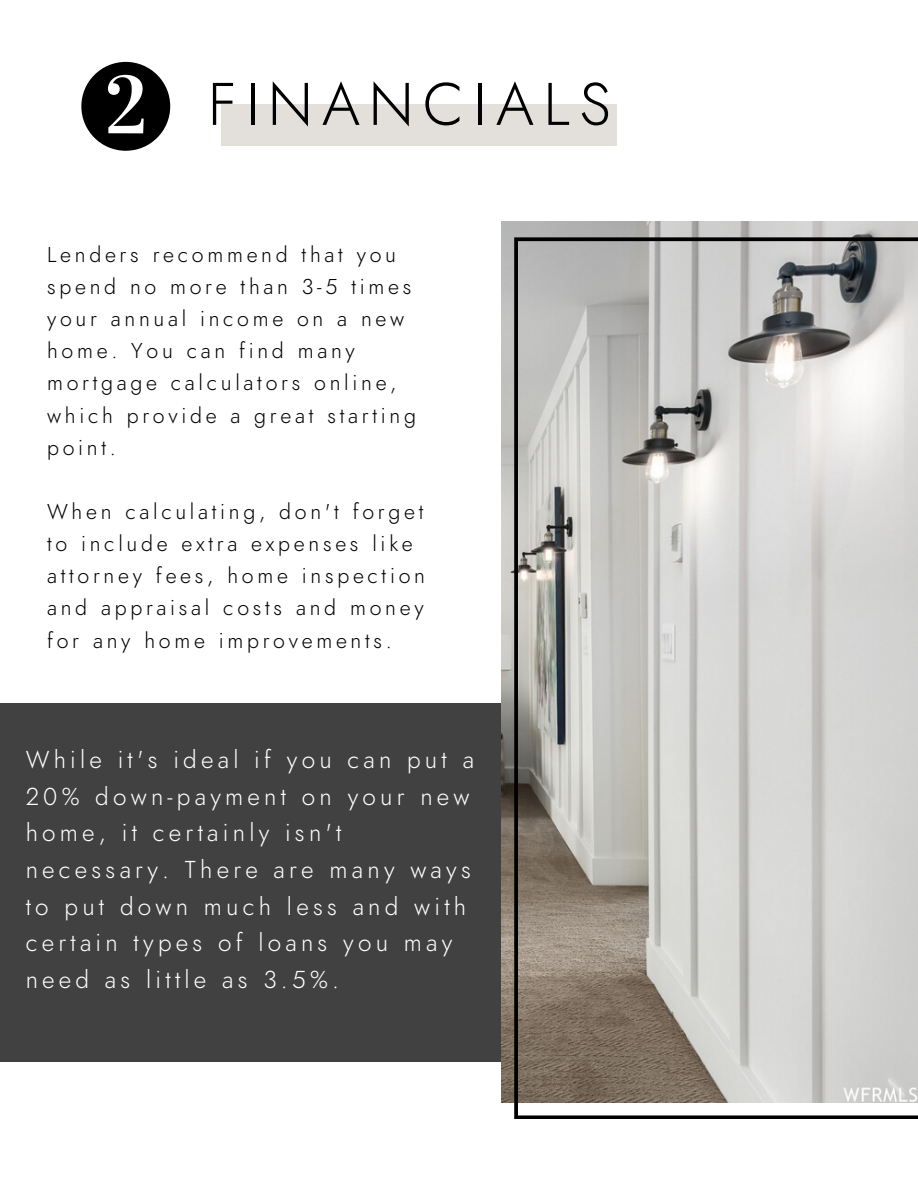
<style>
.page{position:relative;width:918px;height:1188px;background:#fff}
.page>*{position:absolute;margin:0;border:0;box-sizing:border-box;transform-origin:0 0}
.t1{font:300 60px "Jost";letter-spacing:.155em;color:#000}
.t2{font:300 24.45px/36.6px "Jost";letter-spacing:.175em;color:#fff}
.t3{font:300 21.45px/32.1px "Jost";letter-spacing:.175em;color:#000}
</style>
<div class="page">
<div style="left:0;top:703px;width:569px;height:359px;background:#414141"></div>
<img style="left:501px;top:222px;width:417px;height:880px">
<svg style="left:514px;top:237px;width:404px;height:882px;background:#bfbdba"></svg>
<div style="left:221px;top:105px;width:396px;height:41px;background:#e3e0dc"></div>
<svg style="left:81px;top:62px;width:89px;height:89px"></svg>
<h1 class="t1" style="left:208px;top:63px;width:404px">FINANCIALS</h1>
<p class="t3" style="left:47px;top:239px;width:370px">Lenders recommend that you spend no more than 3-5 times your annual income on a new home. You can find many mortgage calculators online, which provide a great starting point.</p>
<p class="t3" style="left:47px;top:496px;width:379px">When calculating, don't forget to include extra expenses like attorney fees, home inspection and appraisal costs and money for any home improvements.</p>
<p class="t2" style="left:26px;top:742px;width:450px">While it's ideal if you can put a<br>20% down-payment on your new home, it certainly isn't necessary. There are many ways to put down much less and with certain types of loans you may need as little as 3.5%.</p>
</div>
